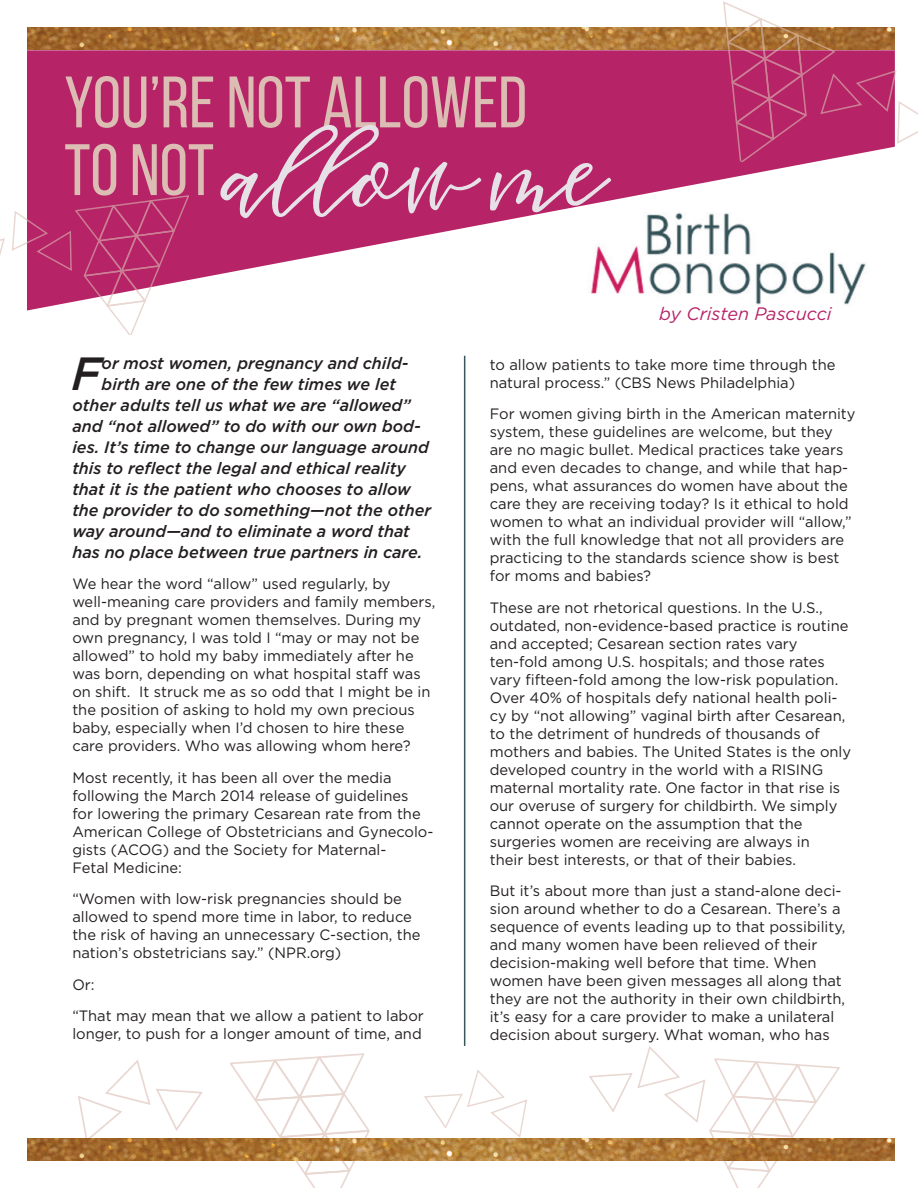
<style>
.page{position:relative;width:918px;height:1188px;background:#fff}
.page>*{position:absolute;margin:0;border:0;box-sizing:border-box;transform-origin:0 0}
.t1{font:72.6px "Bebas Neue";color:#dbbdb4}
.t2{font:72.45px "Hawthorne Script";color:#e5e1e6}
.t3{font:italic 500 46.5px "Gotham";color:#231f20}
.t4{font:italic 18px "Gotham";color:#b62467}
.t5{font:italic 500 16.5px "Gotham";color:#231f20}
.t6{font:15px/18px "Gotham";color:#231f20}
</style>
<div class="page">
<svg style="left:230px;top:1053px;width:140px;height:135px"></svg>
<svg style="left:78px;top:1060px;width:125px;height:78px"></svg>
<svg style="left:424px;top:1070px;width:103px;height:68px"></svg>
<svg style="left:589px;top:1046px;width:251px;height:142px"></svg>
<svg style="left:27px;top:50px;width:839px;height:255px;fill:#b62467"></svg>
<svg style="left:0;top:194px;width:191px;height:141px"></svg>
<img style="left:27px;top:1138px;width:868px;height:23px">
<img style="left:27px;top:27px;width:695px;height:23px">
<svg style="left:722px;top:2px;width:196px;height:163px"></svg>
<hr style="left:464px;top:356px;width:1px;height:690px;background:#39555c">
<h1 class="t1" style="left:64px;top:63px;width:464px">YOU’RE NOT ALLOWED</h1>
<h2 class="t2" style="left:64px;top:159px;width:535px"><sup>TO</sup> <sup>NOT</sup>allow me</h2>
<p class="t4" style="left:659px;top:303px;width:174px">by Cristen Pascucci</p>
<p class="t5" style="left:102px;top:354px;width:309px">or most women, pregnancy and child-</p>
<p class="t5" style="left:102px;top:375px;width:296px">birth are one of the few times we let</p>
<p class="t5" style="left:72px;top:396px;width:340px">other adults tell us what we are “allowed”</p>
<p class="t5" style="left:72px;top:417px;width:350px">and “not allowed” to do with our own bod-</p>
<p class="t5" style="left:72px;top:438px;width:358px">ies. It’s time to change our language around</p>
<p class="t5" style="left:72px;top:459px;width:335px">this to reflect the legal and ethical reality</p>
<p class="t5" style="left:72px;top:480px;width:340px">that it is the patient who chooses to allow</p>
<p class="t5" style="left:72px;top:501px;width:360px">the provider to do something—not the other</p>
<p class="t5" style="left:72px;top:522px;width:339px">way around—and to eliminate a word that</p>
<p class="t5" style="left:72px;top:543px;width:352px">has no place between true partners in care.</p>
<p class="t6" style="left:72px;top:575px;width:365px">We hear the word “allow” used regularly, by well-meaning care providers and family members, and by pregnant women themselves. During my own pregnancy, I was told I “may or may not be allowed” to hold my baby immediately after he was born, depending on what hospital staff was on shift. It struck me as so odd that I might be in the position of asking to hold my own precious baby, especially when I’d chosen to hire these care providers. Who was allowing whom here?</p>
<p class="t6" style="left:72px;top:768px;width:363px">Most recently, it has been all over the media following the March 2014 release of guidelines<br>for lowering the primary Cesarean rate from the American College of Obstetricians and Gynecolo&shy;gists (ACOG) and the Society for Maternal-<br>Fetal Medicine:</p>
<p class="t6" style="left:72px;top:890px;width:350px">“Women with low-risk pregnancies should be allowed to spend more time in labor, to reduce the risk of having an unnecessary C-section, the nation’s obstetricians say.” (NPR.org)</p>
<p class="t6" style="left:72px;top:969px;width:353px;line-height:31.5px">Or:<br>“That may mean that we allow a patient to labor</p>
<p class="t6" style="left:72px;top:1025px;width:351px">longer, to push for a longer amount of time, and</p>
<h3 class="t3" style="left:71px;top:347px;width:32px">F</h3>
<p class="t6" style="left:490px;top:355px;width:347px">to allow patients to take more time through the natural process.” (CBS News Philadelphia)</p>
<p class="t6" style="left:490px;top:405px;width:367px">For women giving birth in the American maternity system, these guidelines are welcome, but they are no magic bullet. Medical practices take years and even decades to change, and while that hap&shy;pens, what assurances do women have about the care they are receiving today? Is it ethical to hold women to what an individual provider will “allow,” with the full knowledge that not all providers are practicing to the standards science show is best for moms and babies?</p>
<p class="t6" style="left:490px;top:598px;width:363px">These are not rhetorical questions. In the U.S., outdated, non-evidence-based practice is routine and accepted; Cesarean section rates vary ten-fold among U.S. hospitals; and those rates vary fifteen-fold among the low-risk population.<br>Over 40% of hospitals defy national health poli&shy;cy by “not allowing” vaginal birth after Cesarean, to the detriment of hundreds of thousands of mothers and babies. The United States is the only developed country in the world with a RISING maternal mortality rate. One factor in that rise is our overuse of surgery for childbirth. We simply cannot operate on the assumption that the surgeries women are receiving are always in<br>their best interests, or that of their babies.</p>
<p class="t6" style="left:490px;top:882px;width:357px">But it’s about more than just a stand-alone deci&shy;sion around whether to do a Cesarean. There’s a sequence of events leading up to that possibility, and many women have been relieved of their decision-making well before that time. When women have been given messages all along that they are not the authority in their own childbirth, it’s easy for a care provider to make a unilateral decision about surgery. What woman, who has</p>
</div>
